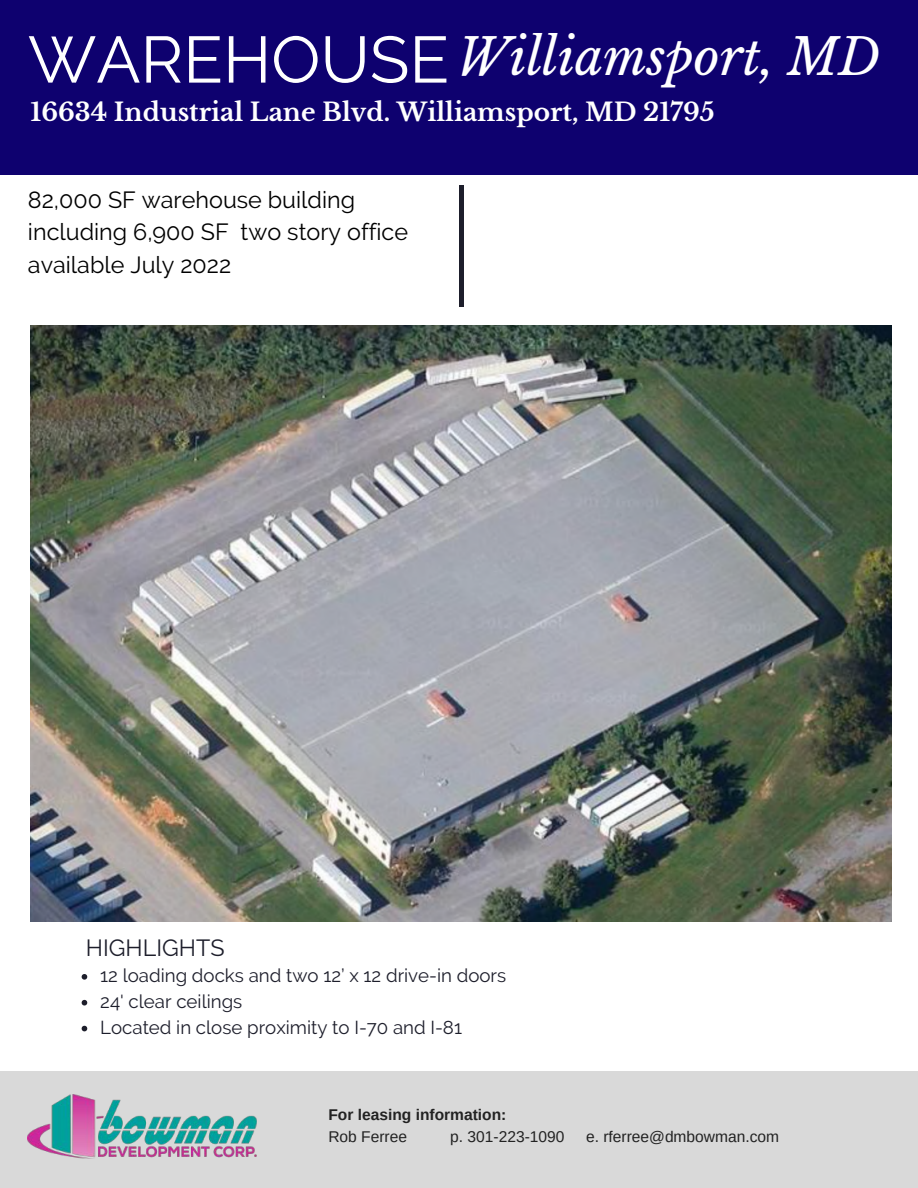
<style>
.page{position:relative;width:918px;height:1188px;background:#fff}
.page>*{position:absolute;margin:0;border:0;box-sizing:border-box;transform-origin:0 0}
.t1{font:italic 49.8px "Libre Baskerville";color:#fff}
.t2{font:700 24.9px "Libre Baskerville";color:#fff}
.t3{font:23.4px/32.7px "Raleway";color:#000}
.t4{font:23.4px "Raleway";color:#1d1e2b}
.t5{font:18.75px/25.8px "Raleway";color:#1d1e2b}
.t6{font:15.6px "Arimo";color:#222}
.t7{font:700 15.6px "Arimo";color:#222}
.s1{font-family:"Raleway";font-style:normal;font-size:65.4px}
</style>
<div class="page">
<div style="left:0;top:0;width:918px;height:174px;background:#0e016f"></div>
<div style="left:0;top:1072px;width:918px;height:116px;background:#d9d9d9"></div>
<img style="left:28px;top:1095px;width:228px;height:64px">
<hr style="left:459px;top:185px;width:4px;height:122px;background:#1d1e2b">
<svg style="left:82px;top:974px;width:5px;height:6px"></svg>
<svg style="left:82px;top:1000px;width:5px;height:6px"></svg>
<svg style="left:82px;top:1026px;width:5px;height:5px"></svg>
<img style="left:31px;top:326px;width:860px;height:596px">
<h1 class="t1" style="left:28px;top:27px;width:854px"><span class="s1">WAREHOUSE</span>Williamsport, MD</h1>
<h2 class="t2" style="left:31px;top:97px;width:686px">16634 Industrial Lane Blvd. Williamsport, MD 21795</h2>
<p class="t3" style="left:28px;top:183px;width:382px">82,000 SF warehouse building including 6,900 SF two story office available July 2022</p>
<p class="t4" style="left:86px;top:934px;width:140px">HIGHLIGHTS</p>
<p class="t5" style="left:100px;top:962px;width:408px">12 loading docks and two 12’ x 12 drive-in doors<br>24' clear ceilings<br>Located in close proximity to I-70 and I-81</p>
<p class="t7" style="left:328px;top:1106px;width:180px">For leasing information:</p>
<p class="t6" style="left:328px;top:1128px;width:80px">Rob Ferree</p>
<p class="t6" style="left:450px;top:1128px;width:116px">p. 301-223-1090</p>
<p class="t6" style="left:586px;top:1128px;width:195px">e. rferree@dmbowman.com</p>
</div>
